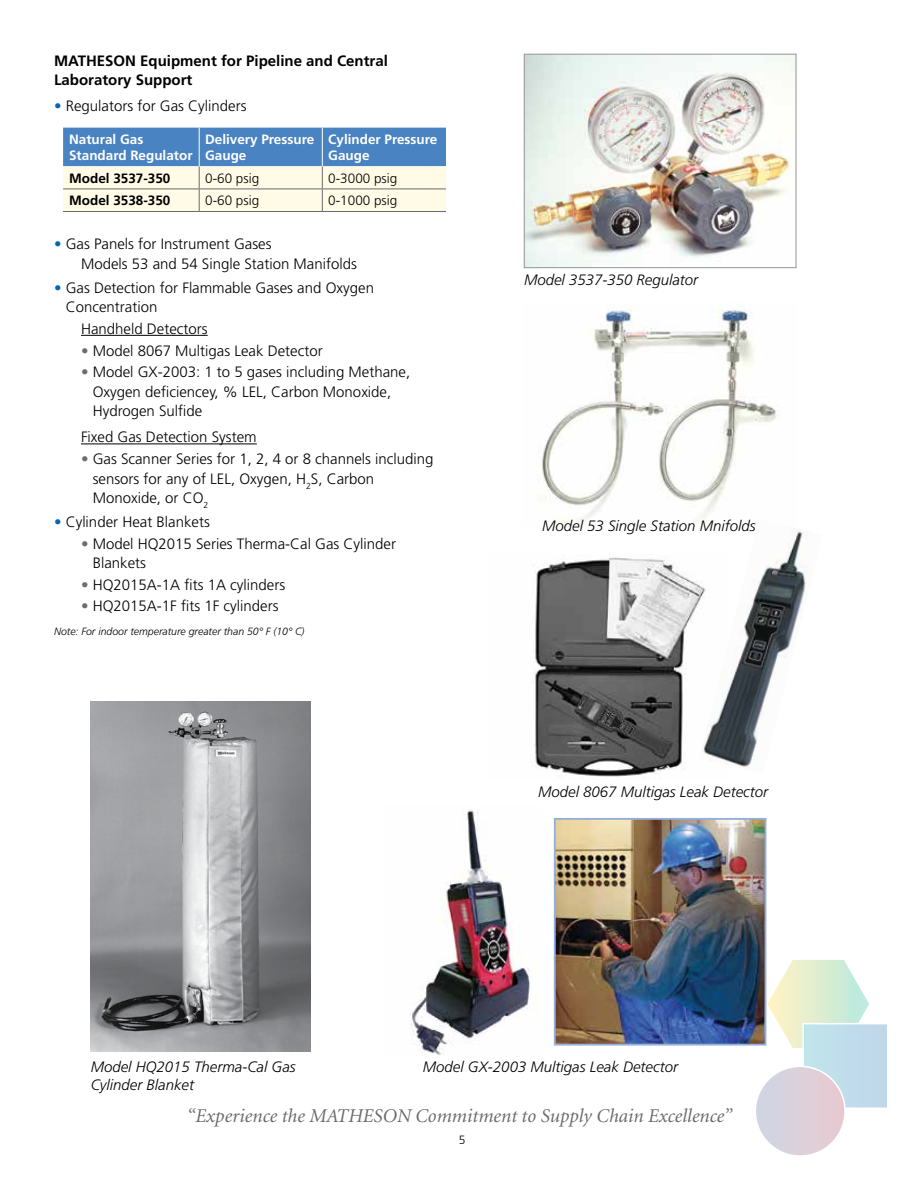
<style>
.page{position:relative;width:918px;height:1188px;background:#fff}
.page>*{position:absolute;margin:0;border:0;box-sizing:border-box;transform-origin:0 0}
.t1{font:italic 19.5px "Minion";color:#696a6d}
.t2{font:300 15px/19.5px "Frutiger";color:#000}
.t3{font:italic 300 15px "Frutiger";color:#000}
.t4{font:700 15px/19.5px "Frutiger";color:#000}
.t5{font:700 13.5px/16.2px "Frutiger";color:#fff}
.t6{font:300 13.5px "Frutiger";color:#000}
.t7{font:700 13.5px "Frutiger";color:#000}
.t8{font:300 12px "Frutiger";color:#000}
.t9{font:italic 300 10.5px "Frutiger";color:#000}
.s1{color:#0067b1}
.s2{color:#6b6c6f}
</style>
<div class="page">
<svg style="left:766px;top:957px;width:103px;height:91px"></svg>
<div style="left:803px;top:1024px;width:85px;height:84px;background:#c0dceb"></div>
<div style="left:802px;top:1023px;width:86px;height:86px;border:2px solid #fff"></div>
<div style="left:755px;top:1066px;width:90px;height:90px;background:#ddd1db;border-radius:50%"></div>
<div style="left:755px;top:1066px;width:91px;height:91px;border:2px solid #fff;border-radius:50%"></div>
<svg style="left:63px;top:128px;width:383px;height:83px;background:#a9c1d3"></svg>
<hr style="left:63px;top:211px;width:136px;height:1px;background:#696a6d">
<hr style="left:199px;top:211px;width:123px;height:1px;background:#696a6d">
<hr style="left:322px;top:211px;width:124px;height:1px;background:#696a6d">
<hr style="left:199px;top:128px;width:1px;height:38px;background:#fff">
<hr style="left:322px;top:128px;width:1px;height:38px;background:#fff">
<hr style="left:81px;top:335px;width:127px;height:1px;background:#000">
<hr style="left:81px;top:444px;width:176px;height:1px;background:#000">
<img style="left:538px;top:309px;width:238px;height:216px">
<img style="left:526px;top:56px;width:268px;height:210px">
<div style="left:524px;top:54px;width:272px;height:214px;border:1px solid #939598"></div>
<img style="left:533px;top:557px;width:167px;height:222px">
<img style="left:700px;top:519px;width:106px;height:248px">
<img style="left:410px;top:809px;width:121px;height:247px">
<img style="left:557px;top:821px;width:206px;height:222px">
<div style="left:554px;top:818px;width:212px;height:228px;border:2px solid #94afda"></div>
<img style="left:91px;top:701px;width:219px;height:351px">
<p class="t4" style="left:54px;top:51px;width:335px">MATHESON Equipment for Pipeline and Central<br>Laboratory Support</p>
<p class="t2" style="left:54px;top:96px;width:194px"><span class="s1">•</span> Regulators for Gas Cylinders</p>
<p class="t5" style="left:69px;top:131px;width:125px">Natural Gas<br>Standard Regulator</p>
<p class="t5" style="left:205px;top:131px;width:111px">Delivery Pressure<br>Gauge</p>
<p class="t5" style="left:328px;top:131px;width:111px">Cylinder Pressure<br>Gauge</p>
<p class="t7" style="left:69px;top:170px;width:103px">Model 3537-350</p>
<p class="t6" style="left:205px;top:171px;width:56px">0-60 psig</p>
<p class="t6" style="left:328px;top:171px;width:71px">0-3000 psig</p>
<p class="t7" style="left:69px;top:193px;width:103px">Model 3538-350</p>
<p class="t6" style="left:205px;top:193px;width:56px">0-60 psig</p>
<p class="t6" style="left:328px;top:193px;width:71px">0-1000 psig</p>
<p class="t2" style="left:81px;top:234px;width:277px;text-indent:-27px"><span class="s1">•</span> Gas Panels for Instrument Gases<br>Models 53 and 54 Single Station Manifolds</p>
<p class="t2" style="left:66px;top:278px;width:310px;text-indent:-12px"><span class="s1">•</span> Gas Detection for Flammable Gases and Oxygen<br>Concentration</p>
<p class="t2" style="left:81px;top:319px;width:128px">Handheld Detectors</p>
<p class="t2" style="left:81px;top:341px;width:243px"><span class="s2">•</span> Model 8067 Multigas Leak Detector</p>
<p class="t2" style="left:93px;top:362px;width:319px;text-indent:-12px"><span class="s2">•</span> Model GX-2003: 1 to 5 gases including Methane,<br>Oxygen deficiencey, % LEL, Carbon Monoxide,<br>Hydrogen Sulfide</p>
<p class="t2" style="left:81px;top:427px;width:177px">Fixed Gas Detection System</p>
<p class="t2" style="left:93px;top:449px;width:342px;text-indent:-12px"><span class="s2">•</span> Gas Scanner Series for 1, 2, 4 or 8 channels including sensors for any of LEL, Oxygen, H<sub>2</sub>S, Carbon<br>Monoxide, or CO<sub>2</sub></p>
<p class="t2" style="left:54px;top:512px;width:157px"><span class="s1">•</span> Cylinder Heat Blankets</p>
<p class="t2" style="left:93px;top:534px;width:305px;text-indent:-12px"><span class="s2">•</span> Model HQ2015 Series Therma-Cal Gas Cylinder<br>Blankets</p>
<p class="t2" style="left:81px;top:575px;width:206px"><span class="s2">•</span> HQ2015A-1A fits 1A cylinders</p>
<p class="t2" style="left:81px;top:596px;width:199px"><span class="s2">•</span> HQ2015A-1F fits 1F cylinders</p>
<p class="t9" style="left:54px;top:626px;width:252px">Note: For indoor temperature greater than 50° F (10° C)</p>
<p class="t3" style="left:524px;top:271px;width:176px">Model 3537-350 Regulator</p>
<p class="t3" style="left:542px;top:517px;width:215px">Model 53 Single Station Mnifolds</p>
<p class="t3" style="left:538px;top:783px;width:232px">Model 8067 Multigas Leak Detector</p>
<p class="t3" style="left:91px;top:1058px;width:207px">Model HQ2015 Therma-Cal Gas</p>
<p class="t3" style="left:423px;top:1058px;width:257px">Model GX-2003 Multigas Leak Detector</p>
<p class="t3" style="left:91px;top:1076px;width:105px">Cylinder Blanket</p>
<h1 class="t1" style="left:187px;top:1107px;width:547px">“Experience the MATHESON Commitment to Supply Chain Excellence”</h1>
<p class="t8" style="left:459px;top:1133px;width:8px">5</p>
</div>
